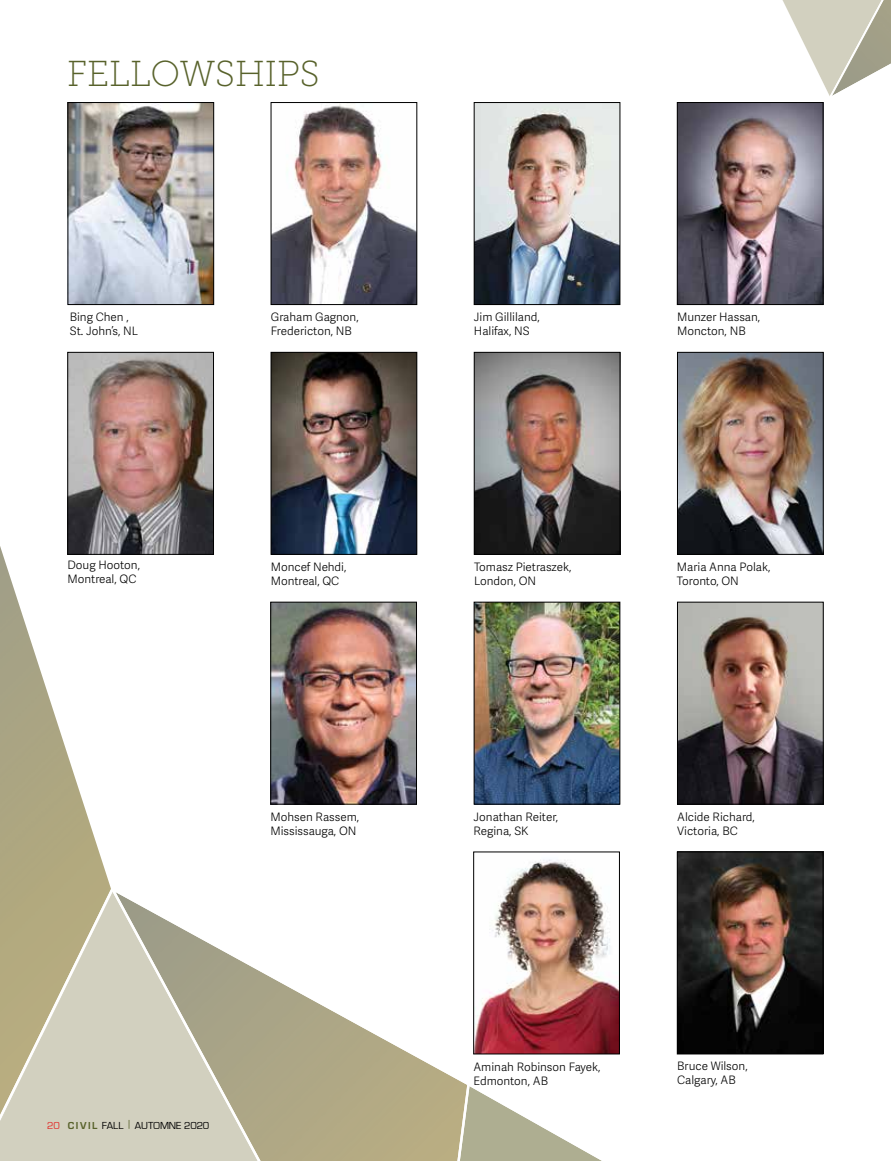
<style>
.page{position:relative;width:891px;height:1161px;background:#fff}
.page>*{position:absolute;margin:0;border:0;box-sizing:border-box;transform-origin:0 0}
.t1{font:36px "Museo Slab 100";color:#58622b}
.t2{font:300 11.7px/14px "Adelle Sans";color:#000}
.t3{font:10.5px "Eurostile";letter-spacing:-.01em;color:#000}
.t4{font:700 10.5px "Eurostile";letter-spacing:.15em;color:#58622b}
.t5{font:10.5px "Eurostile";color:#e12b28}
.s1{color:#58622b}
.s2{font-weight:400;color:#000}
</style>
<div class="page">
<img style="left:70px;top:104px;width:142px;height:199px">
<div style="left:68px;top:102px;width:146px;height:203px;border:1px solid #000"></div>
<img style="left:273px;top:104px;width:142px;height:199px">
<div style="left:271px;top:102px;width:146px;height:203px;border:1px solid #000"></div>
<img style="left:476px;top:104px;width:142px;height:199px">
<div style="left:474px;top:102px;width:146px;height:203px;border:1px solid #000"></div>
<img style="left:679px;top:104px;width:142px;height:199px">
<div style="left:677px;top:102px;width:146px;height:203px;border:1px solid #000"></div>
<img style="left:69px;top:354px;width:143px;height:199px">
<div style="left:67px;top:352px;width:147px;height:203px;border:1px solid #000"></div>
<img style="left:273px;top:354px;width:142px;height:199px">
<div style="left:271px;top:352px;width:146px;height:203px;border:1px solid #000"></div>
<img style="left:476px;top:354px;width:142px;height:199px">
<div style="left:474px;top:352px;width:146px;height:203px;border:1px solid #000"></div>
<img style="left:679px;top:354px;width:143px;height:199px">
<div style="left:677px;top:352px;width:147px;height:203px;border:1px solid #000"></div>
<img style="left:272px;top:604px;width:143px;height:198px">
<div style="left:270px;top:602px;width:147px;height:202px;border:1px solid #000"></div>
<img style="left:476px;top:604px;width:142px;height:198px">
<div style="left:474px;top:602px;width:146px;height:202px;border:1px solid #000"></div>
<img style="left:679px;top:604px;width:143px;height:198px">
<div style="left:677px;top:602px;width:147px;height:202px;border:1px solid #000"></div>
<img style="left:475px;top:859px;width:143px;height:193px">
<div style="left:473px;top:852px;width:147px;height:202px;border:1px solid #000"></div>
<img style="left:679px;top:854px;width:142px;height:198px">
<div style="left:677px;top:852px;width:146px;height:202px;border:1px solid #000"></div>
<svg style="left:782px;top:0;width:109px;height:96px"></svg>
<svg style="left:261px;top:972px;width:200px;height:189px;fill:#b4aa85"></svg>
<svg style="left:457px;top:1082px;width:145px;height:79px"></svg>
<img style="left:0;top:546px;width:111px;height:343px">
<svg style="left:0;top:889px;width:261px;height:272px;background:#c9c5b0"></svg>
<h1 class="t1" style="left:67px;top:54px;width:254px">FELLOWSHIPS</h1>
<p class="t2" style="left:70px;top:310px;width:70px">Bing Chen ,<br>St. John’s, NL</p>
<p class="t2" style="left:271px;top:310px;width:90px">Graham Gagnon,<br>Fredericton, NB</p>
<p class="t2" style="left:474px;top:310px;width:67px">Jim Gilliland,<br>Halifax, NS</p>
<p class="t2" style="left:677px;top:310px;width:85px">Munzer Hassan,<br>Moncton, NB</p>
<p class="t2" style="left:68px;top:558px;width:74px">Doug Hooton,<br>Montreal, QC</p>
<p class="t2" style="left:271px;top:559px;width:77px">Moncef Nehdi,<br>Montreal, QC</p>
<p class="t2" style="left:474px;top:559px;width:99px">Tomasz Pietraszek,<br>London, ON</p>
<p class="t2" style="left:677px;top:559px;width:95px">Maria Anna Polak,<br>Toronto, ON</p>
<p class="t2" style="left:270px;top:809px;width:90px">Mohsen Rassem,<br>Mississauga, ON</p>
<p class="t2" style="left:474px;top:809px;width:86px">Jonathan Reiter,<br>Regina, SK</p>
<p class="t2" style="left:677px;top:809px;width:79px">Alcide Richard,<br>Victoria, BC</p>
<p class="t5" style="left:47px;top:1119px;width:14px">20</p>
<p class="t3" style="left:129px;top:1119px;width:82px"><span class="s1">|</span> AUTOMNE 2020</p>
<p class="t4" style="left:68px;top:1118px;width:57px">CIVIL <span class="s2">FALL</span></p>
<p class="t2" style="left:473px;top:1059px;width:129px">Aminah Robinson Fayek,<br>Edmonton, AB</p>
<p class="t2" style="left:677px;top:1059px;width:72px">Bruce Wilson,<br>Calgary, AB</p>
</div>
